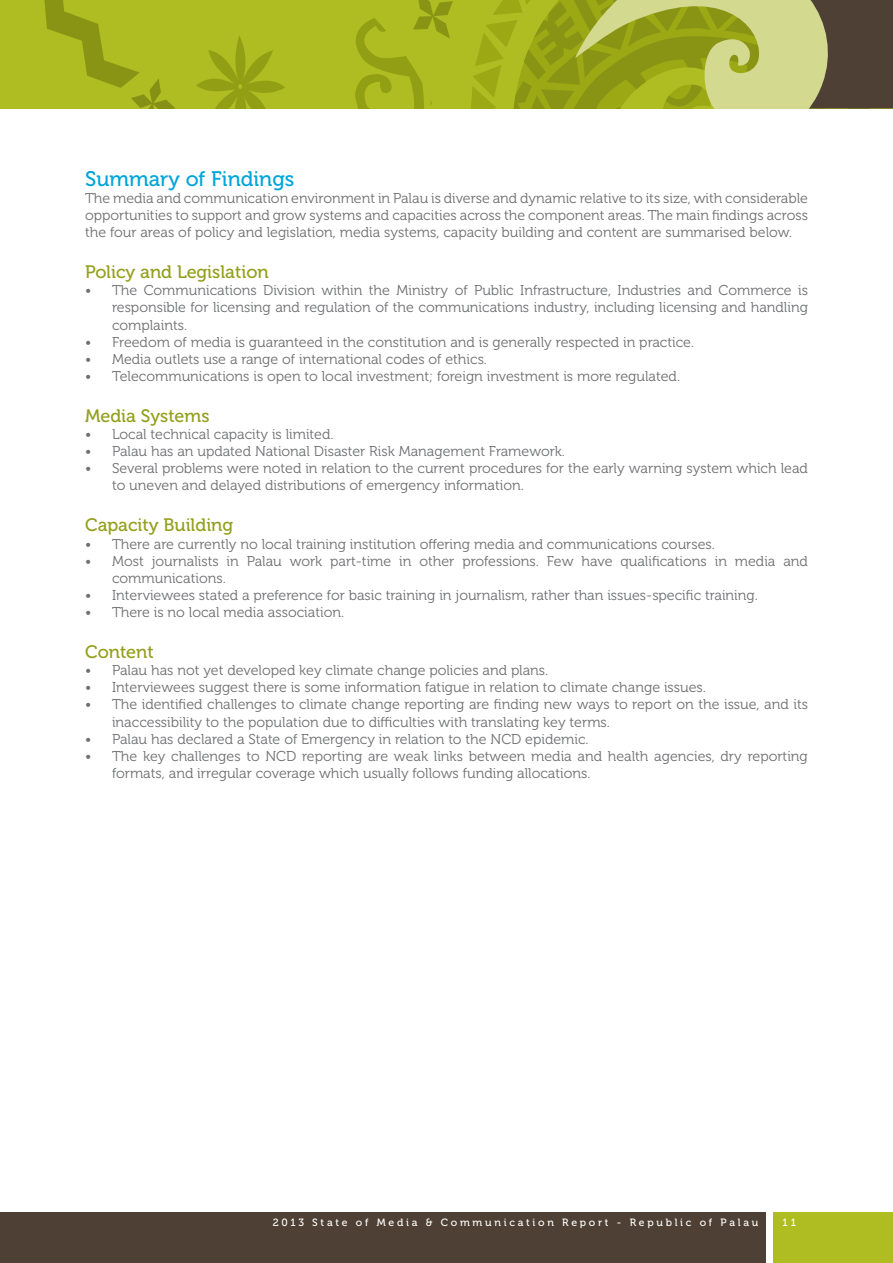
<style>
.page{position:relative;width:893px;height:1263px;background:#fff}
.page>*{position:absolute;margin:0;border:0;box-sizing:border-box;transform-origin:0 0}
.t1{font:21px "Museo 500";color:#00a5da}
.t2{font:18px "Museo 500";color:#939f1b}
.t3{font:14.25px/17.1px "Museo 300";color:#6d6e71}
.t4{font:10.5px "Museo 500";letter-spacing:.26em;color:#fff}
</style>
<div class="page">
<div style="left:773px;top:1213px;width:120px;height:50px;background:#afbc22"></div>
<div style="left:0;top:1213px;width:765px;height:50px;background:#4e4034"></div>
<svg style="left:0;top:0;width:893px;height:108px;background:#a3ac2d"></svg>
<h1 class="t1" style="left:85px;top:167px;width:211px">Summary of Findings</h1>
<p class="t3" style="left:85px;top:190px;width:724px;text-align:justify">The media and communication environment in Palau is diverse and dynamic relative to its size, with considerable opportunities to support and grow systems and capacities across the component areas. The main findings across the four areas of policy and legislation, media systems, capacity building and content are summarised below.</p>
<p class="t2" style="left:85px;top:262px;width:185px">Policy and Legislation</p>
<p class="t3" style="left:112px;top:282px;width:697px;text-align:justify;text-indent:-27px">• The Communications Division within the Ministry of Public Infrastructure, Industries and Commerce is responsible for licensing and regulation of the communications industry, including licensing and handling complaints.</p>
<p class="t3" style="left:85px;top:333px;width:611px">• Freedom of media is guaranteed in the constitution and is generally respected in practice.</p>
<p class="t3" style="left:85px;top:351px;width:403px">• Media outlets use a range of international codes of ethics.</p>
<p class="t3" style="left:85px;top:368px;width:596px">• Telecommunications is open to local investment; foreign investment is more regulated.</p>
<p class="t2" style="left:85px;top:406px;width:126px">Media Systems</p>
<p class="t3" style="left:85px;top:426px;width:250px">• Local technical capacity is limited.</p>
<p class="t3" style="left:85px;top:443px;width:481px">• Palau has an updated National Disaster Risk Management Framework.</p>
<p class="t3" style="left:112px;top:460px;width:697px;text-indent:-27px">• Several problems were noted in relation to the current procedures for the early warning system which lead to uneven and delayed distributions of emergency information.</p>
<p class="t2" style="left:85px;top:515px;width:150px">Capacity Building</p>
<p class="t3" style="left:85px;top:535px;width:631px">• There are currently no local training institution offering media and communications courses.</p>
<p class="t3" style="left:112px;top:552px;width:697px;text-indent:-27px">• Most journalists in Palau work part-time in other professions. Few have qualifications in media and communications.</p>
<p class="t3" style="left:85px;top:587px;width:674px">• Interviewees stated a preference for basic training in journalism, rather than issues-specific training.</p>
<p class="t3" style="left:85px;top:604px;width:261px">• There is no local media association.</p>
<p class="t2" style="left:85px;top:642px;width:70px">Content</p>
<p class="t3" style="left:85px;top:662px;width:465px">• Palau has not yet developed key climate change policies and plans.</p>
<p class="t3" style="left:85px;top:679px;width:622px">• Interviewees suggest there is some information fatigue in relation to climate change issues.</p>
<p class="t3" style="left:112px;top:696px;width:697px;text-indent:-27px">• The identified challenges to climate change reporting are finding new ways to report on the issue, and its inaccessibility to the population due to difficulties with translating key terms.</p>
<p class="t3" style="left:85px;top:730px;width:505px">• Palau has declared a State of Emergency in relation to the NCD epidemic.</p>
<p class="t3" style="left:112px;top:747px;width:697px;text-indent:-27px">• The key challenges to NCD reporting are weak links between media and health agencies, dry reporting formats, and irregular coverage which usually follows funding allocations.</p>
<p class="t4" style="left:273px;top:1217px;width:487px">2013 State of Media &amp; Communication Report - Republic of Palau</p>
<p class="t4" style="left:782px;top:1217px;width:15px">1 1</p>
</div>
